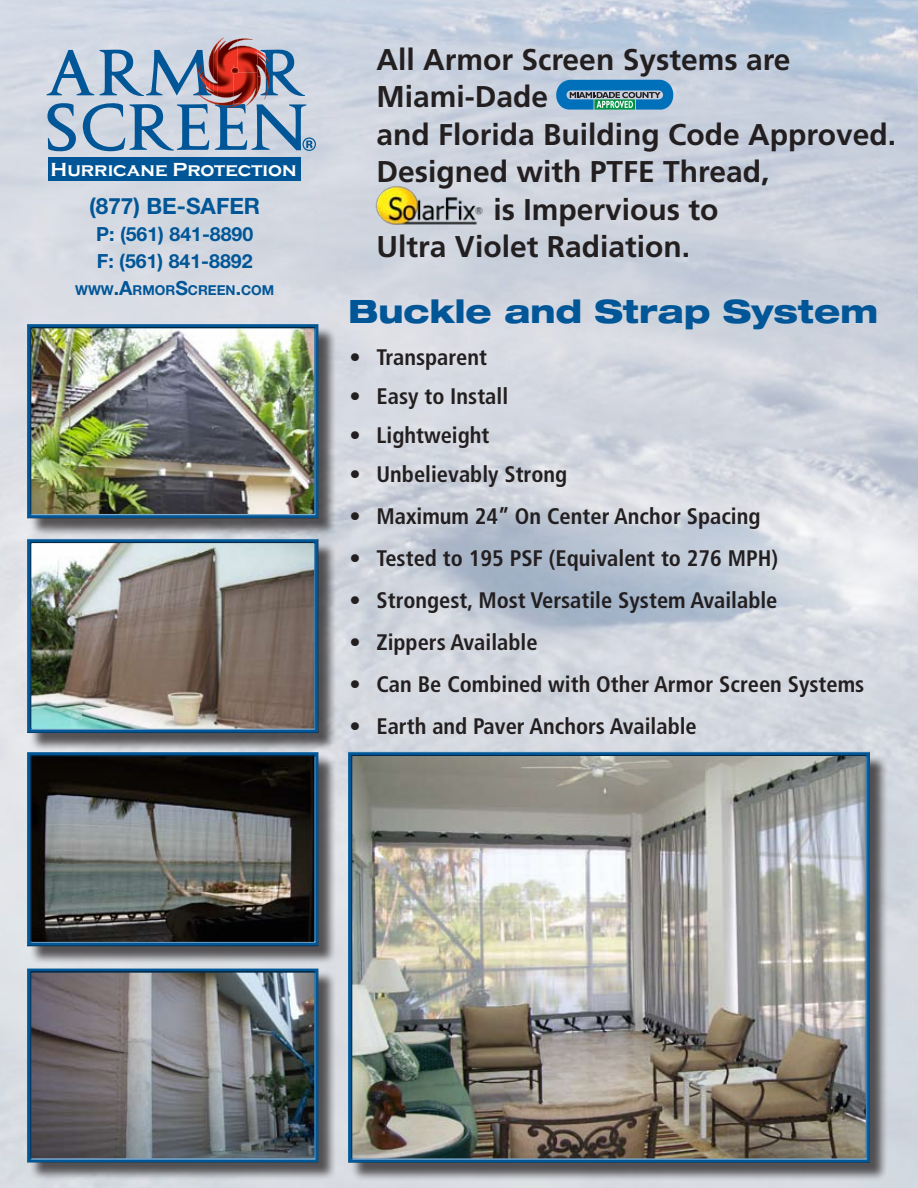
<style>
.page{position:relative;width:918px;height:1188px;background:#fff}
.page>*{position:absolute;margin:0;border:0;box-sizing:border-box;transform-origin:0 0}
.t1{font:800 expanded 32.25px "Helvetica Neue";color:#005697}
.t2{font:700 30px "Frutiger";color:#231f20}
.t3{font:700 condensed 22.5px "Frutiger";color:#231f20}
.t4{font:700 22.5px "Helvetica Neue";color:#005697}
.t5{font:700 19.5px/27px "Helvetica Neue";color:#005697}
.t6{font:700 19.5px "Copperplate Gothic";color:#fff}
.t7{font:700 13.65px "Helvetica Neue";color:#005697}
.s1{font-size:19.5px}
</style>
<div class="page">
<img style="left:0;top:0;width:918px;height:1188px">
<div style="left:48px;top:158px;width:253px;height:23px;background:#005697"></div>
<svg style="left:46px;top:38px;width:270px;height:114px;background:#9da8bd"></svg>
<svg style="left:556px;top:80px;width:117px;height:30px;background:#3886ae"></svg>
<img style="left:369px;top:184px;width:115px;height:44px">
<div style="left:29px;top:326px;width:308px;height:211px;background:#231f20;opacity:.75"></div>
<div style="left:26px;top:324px;width:294px;height:195px;background:#231f20;opacity:.75"></div>
<div style="left:29px;top:541px;width:308px;height:211px;background:#231f20;opacity:.75"></div>
<div style="left:26px;top:538px;width:294px;height:196px;background:#231f20;opacity:.75"></div>
<div style="left:29px;top:754px;width:308px;height:211px;background:#231f20;opacity:.75"></div>
<div style="left:26px;top:752px;width:294px;height:196px;background:#231f20;opacity:.75"></div>
<div style="left:350px;top:754px;width:539px;height:427px;background:#231f20;opacity:.75"></div>
<div style="left:347px;top:751px;width:524px;height:413px;background:#231f20;opacity:.75"></div>
<div style="left:29px;top:970px;width:308px;height:211px;background:#231f20;opacity:.75"></div>
<div style="left:26px;top:968px;width:294px;height:196px;background:#231f20;opacity:.75"></div>
<p class="t6" style="left:51px;top:159px;width:247px">Hurricane Protection</p>
<p class="t4" style="left:89px;top:192px;width:172px">(877) BE-SAFER</p>
<p class="t5" style="left:96px;top:220px;width:159px">P: (561) 841-8890<br>F: (561) 841-8892</p>
<p class="t7" style="left:75px;top:282px;width:201px">WWW<span class="s1">.A</span>RMOR<span class="s1">S</span>CREEN<span class="s1">.</span>COM</p>
<p class="t2" style="left:376px;top:42px;width:416px">All Armor Screen Systems are</p>
<p class="t2" style="left:376px;top:79px;width:173px">Miami-Dade</p>
<p class="t2" style="left:376px;top:117px;width:521px">and Florida Building Code Approved.</p>
<p class="t2" style="left:376px;top:154px;width:394px">Designed with PTFE Thread,</p>
<p class="t2" style="left:493px;top:192px;width:227px">is Impervious to</p>
<p class="t2" style="left:376px;top:229px;width:315px">Ultra Violet Radiation.</p>
<p class="t1" style="left:348px;top:291px;width:532px">Buckle and Strap System</p>
<p class="t3" style="left:350px;top:344px;width:139px">• Transparent</p>
<p class="t3" style="left:350px;top:383px;width:160px">• Easy to Install</p>
<p class="t3" style="left:350px;top:422px;width:141px">• Lightweight</p>
<p class="t3" style="left:350px;top:461px;width:219px">• Unbelievably Strong</p>
<p class="t3" style="left:350px;top:503px;width:413px">• Maximum 24” On Center Anchor Spacing</p>
<p class="t3" style="left:350px;top:545px;width:430px">• Tested to 195 PSF (Equivalent to 276 MPH)</p>
<p class="t3" style="left:349px;top:587px;width:430px">• Strongest, Most Versatile System Available</p>
<p class="t3" style="left:349px;top:629px;width:190px">• Zippers Available</p>
<p class="t3" style="left:349px;top:671px;width:516px">• Can Be Combined with Other Armor Screen Systems</p>
<p class="t3" style="left:349px;top:713px;width:349px">• Earth and Paver Anchors Available</p>
</div>
